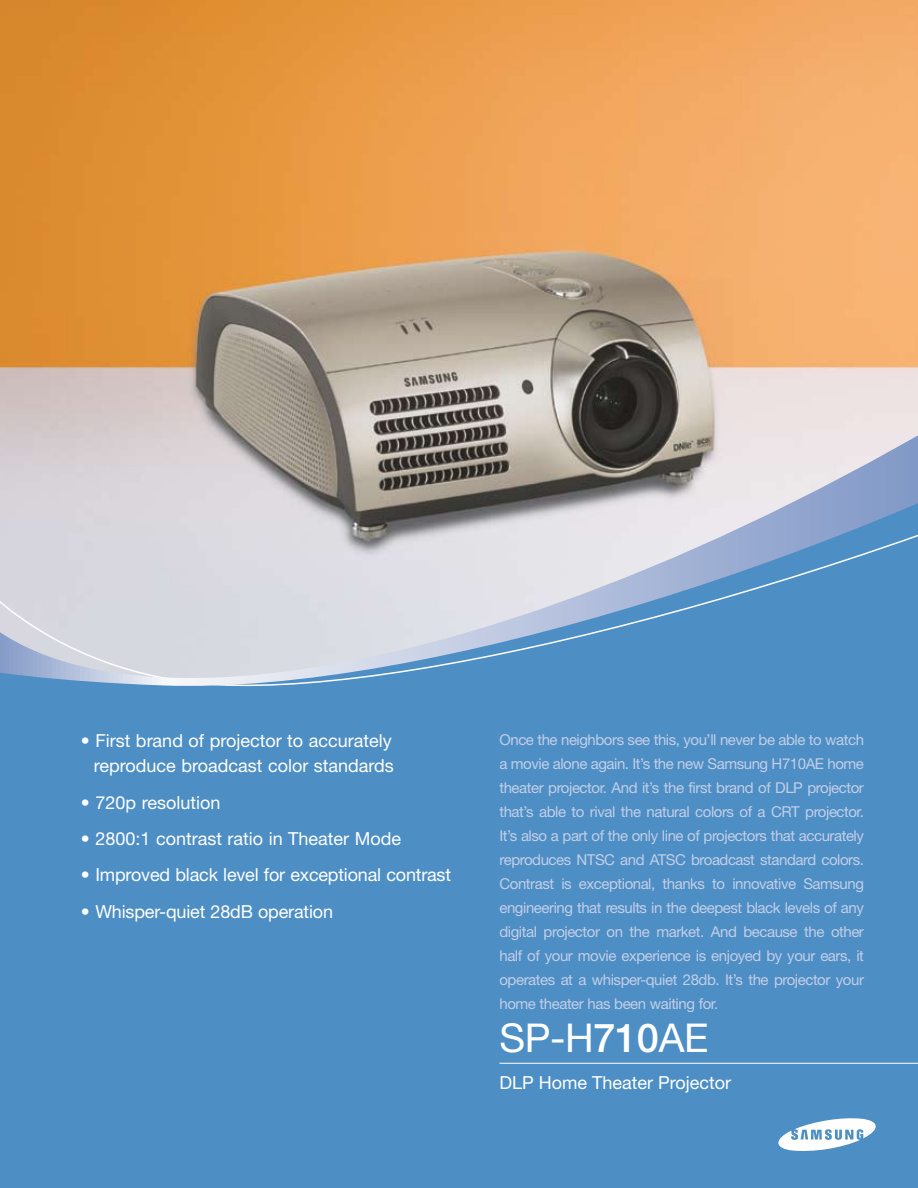
<style>
.page{position:relative;width:918px;height:1188px;background:#fff}
.page>*{position:absolute;margin:0;border:0;box-sizing:border-box;transform-origin:0 0}
.t1{font:39.75px "Helvetica Neue";color:#fff}
.t2{font:18px/25.5px "Helvetica Neue";color:#fff;text-align:right}
.t3{font:15px/24px "Helvetica Neue";letter-spacing:-.03em;color:#c3cee7;text-align:justify}
.s1{font-weight:500}
</style>
<div class="page">
<img style="left:0;top:0;width:918px;height:400px">
<div style="left:0;top:773px;width:918px;height:415px;background:#4d8ec4"></div>
<svg style="left:0;top:400px;width:918px;height:373px;background:#96adc5"></svg>
<hr style="left:499px;top:1063px;width:419px;height:1px;background:#fff">
<svg style="left:778px;top:1118px;width:98px;height:34px"></svg>
<p class="t2" style="left:81px;top:728px;width:314px">• First brand of projector to accurately reproduce broadcast color standards</p>
<p class="t2" style="left:81px;top:789px;width:141px">• 720p resolution</p>
<p class="t2" style="left:81px;top:826px;width:322px">• 2800:1 contrast ratio in Theater Mode</p>
<p class="t2" style="left:81px;top:862px;width:372px">• Improved black level for exceptional contrast</p>
<p class="t2" style="left:81px;top:898px;width:254px">• Whisper-quiet 28dB operation</p>
<p class="t3" style="left:500px;top:727px;width:366px">Once the neighbors see this, you’ll never be able to watch a movie alone again. It’s the new Samsung H710AE home theater projector. And it’s the first brand of DLP projector that’s able to rival the natural colors of a CRT projector.<br>It’s also a part of the only line of projectors that accurately reproduces NTSC and ATSC broadcast standard colors.<br>Contrast is exceptional, thanks to innovative Samsung engineering that results in the deepest black levels of any digital projector on the market. And because the other half of your movie experience is enjoyed by your ears, it operates at a whisper-quiet 28db. It’s the projector your home theater has been waiting for.</p>
<h1 class="t1" style="left:499px;top:1014px;width:210px">SP-H<span class="s1">710</span>AE</h1>
<p class="t2" style="left:499px;top:1070px;width:233px">DLP Home Theater Projector</p>
</div>
